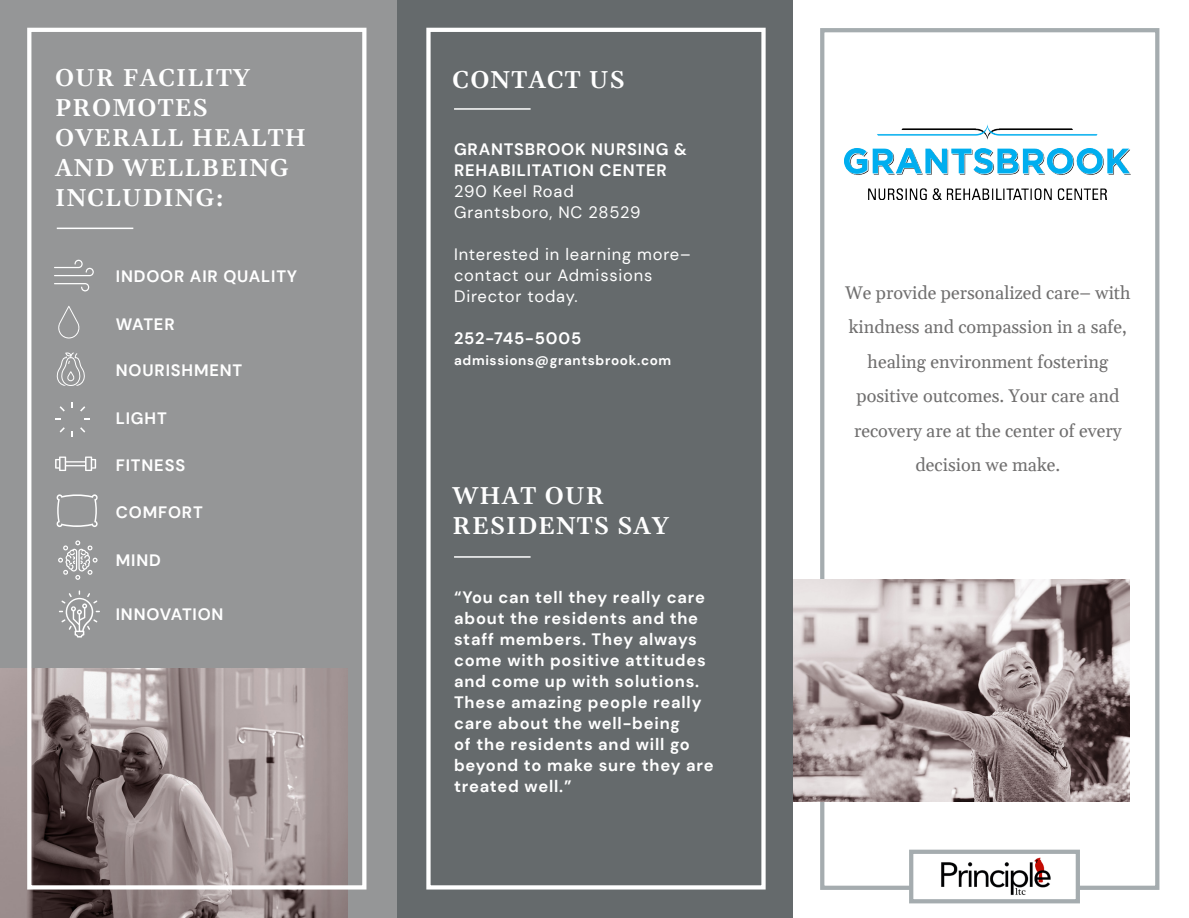
<style>
.page{position:relative;width:1189px;height:918px;background:#fff}
.page>*{position:absolute;margin:0;border:0;box-sizing:border-box;transform-origin:0 0}
.t1{font:600 24px/30px "Gelasio";letter-spacing:.05em;color:#fff}
.t2{font:18px/34.5px "Gelasio";color:#706f6f;text-align:center}
.t3{font:700 16.5px/21px "DM Sans";letter-spacing:.05em;color:#fff}
.t4{font:16.5px/21px "DM Sans";letter-spacing:.05em;color:#fff}
.t5{font:700 13.5px "DM Sans";letter-spacing:.05em;color:#fff}
</style>
<div class="page">
<div style="left:396px;top:0;width:397px;height:918px;background:#656a6c"></div>
<div style="left:0;top:0;width:396px;height:918px;background:#959697"></div>
<div style="left:426px;top:28px;width:339px;height:862px;border:4px solid #fff"></div>
<div style="left:820px;top:28px;width:339px;height:862px;border:4px solid #a5acaf"></div>
<img style="left:0;top:669px;width:347px;height:249px">
<div style="left:27px;top:28px;width:339px;height:862px;border:4px solid #fff"></div>
<img style="left:793px;top:580px;width:336px;height:221px">
<svg style="left:54px;top:260px;width:40px;height:31px"></svg>
<svg style="left:58px;top:306px;width:22px;height:33px"></svg>
<svg style="left:57px;top:352px;width:28px;height:34px"></svg>
<svg style="left:60px;top:406px;width:5px;height:6px"></svg>
<svg style="left:80px;top:406px;width:5px;height:6px"></svg>
<svg style="left:60px;top:427px;width:5px;height:6px"></svg>
<svg style="left:80px;top:427px;width:5px;height:6px"></svg>
<svg style="left:55px;top:457px;width:41px;height:14px"></svg>
<img style="left:844px;top:125px;width:285px;height:74px">
<div style="left:909px;top:850px;width:170px;height:53px;background:#fff;border:4px solid #a5acaf"></div>
<img style="left:941px;top:857px;width:110px;height:38px">
<hr style="left:454px;top:556px;width:76px;height:2px;background:#fff">
<svg style="left:454px;top:887px;width:25px;height:1px"></svg>
<hr style="left:57px;top:228px;width:76px;height:1px;background:#fff">
<svg style="left:56px;top:494px;width:42px;height:33px"></svg>
<svg style="left:58px;top:540px;width:39px;height:40px"></svg>
<svg style="left:59px;top:590px;width:41px;height:48px"></svg>
<hr style="left:454px;top:108px;width:76px;height:2px;background:#fff">
<p class="t1" style="left:55px;top:60px;width:252px">OUR FACILITY<br>PROMOTES<br>OVERALL HEALTH<br>AND WELLBEING<br>INCLUDING:</p>
<p class="t3" style="left:116px;top:266px;width:183px">INDOOR AIR QUALITY</p>
<p class="t3" style="left:116px;top:313px;width:60px">WATER</p>
<p class="t3" style="left:116px;top:360px;width:128px">NOURISHMENT</p>
<p class="t3" style="left:116px;top:408px;width:52px">LIGHT</p>
<p class="t3" style="left:116px;top:455px;width:71px">FITNESS</p>
<p class="t3" style="left:116px;top:502px;width:88px">COMFORT</p>
<p class="t3" style="left:116px;top:550px;width:47px">MIND</p>
<p class="t3" style="left:116px;top:604px;width:109px">INNOVATION</p>
<p class="t1" style="left:452px;top:62px;width:174px">CONTACT US</p>
<p class="t3" style="left:454px;top:139px;width:234px">GRANTSBROOK NURSING &amp;<br>REHABILITATION CENTER</p>
<p class="t4" style="left:454px;top:181px;width:121px">290 Keel Road</p>
<p class="t4" style="left:454px;top:202px;width:188px">Grantsboro, NC 28529</p>
<p class="t4" style="left:454px;top:244px;width:238px">Interested in learning more– contact our Admissions</p>
<p class="t4" style="left:454px;top:286px;width:125px">Director today.</p>
<p class="t3" style="left:454px;top:328px;width:129px">252-745-5005</p>
<p class="t5" style="left:454px;top:352px;width:219px">admissions@grantsbrook.com</p>
<p class="t1" style="left:452px;top:478px;width:218px">WHAT OUR<br>RESIDENTS SAY</p>
<p class="t3" style="left:454px;top:587px;width:261px">“You can tell they really care about the residents and the staff members. They always come with positive attitudes and come up with solutions.<br>These amazing people really care about the well-being<br>of the residents and will go beyond to make sure they are treated well.”</p>
<p class="t2" style="left:845px;top:273px;width:287px">We provide personalized care– with kindness and compassion in a safe, healing environment fostering positive outcomes. Your care and recovery are at the center of every decision we make.</p>
</div>
